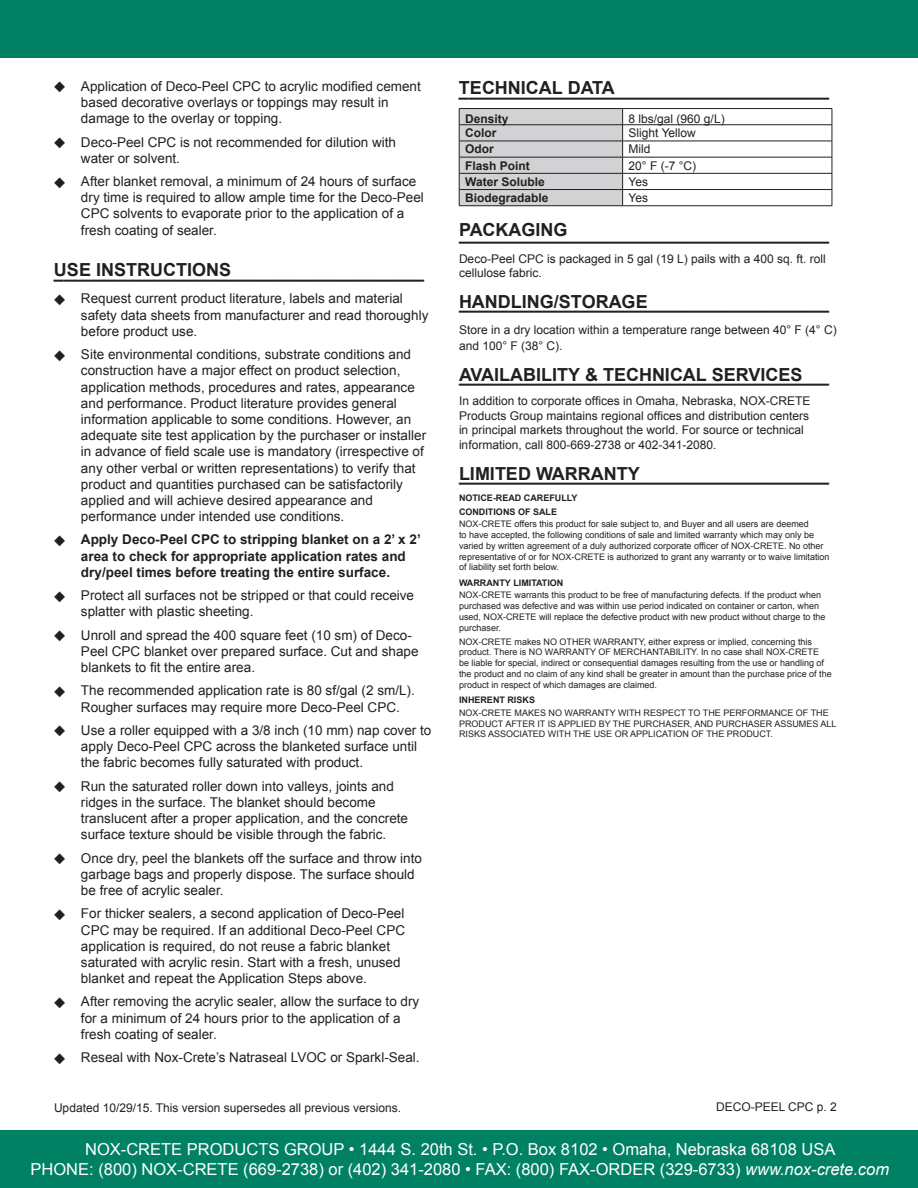
<style>
.page{position:relative;width:918px;height:1188px;background:#fff}
.page>*{position:absolute;margin:0;border:0;box-sizing:border-box;transform-origin:0 0}
.t1{font:700 18px "Arial";color:#231f20}
.t2{font:16.5px/19.8px "Arial";color:#fff;text-align:center}
.t3{font:13.5px/16.2px "Arial";color:#231f20}
.t4{font:700 13.5px/16.2px "Arial";color:#231f20}
.t5{font:12px/14.7px "Arial";color:#231f20}
.t6{font:700 12px "Arial";color:#231f20}
.t7{font:9px/10.8px "Arial";color:#231f20}
.t8{font:700 9px/14.2px "Arial";color:#231f20}
.s1{font-style:italic}
</style>
<div class="page">
<hr style="left:459px;top:108px;width:164px;height:1px;background:#231f20">
<hr style="left:623px;top:108px;width:209px;height:1px;background:#231f20">
<hr style="left:623px;top:124px;width:209px;height:1px;background:#231f20">
<hr style="left:623px;top:141px;width:209px;height:1px;background:#231f20">
<hr style="left:623px;top:157px;width:209px;height:1px;background:#231f20">
<hr style="left:623px;top:173px;width:209px;height:1px;background:#231f20">
<hr style="left:623px;top:189px;width:209px;height:1px;background:#231f20">
<svg style="left:459px;top:109px;width:164px;height:96px;background:#c6c6c8"></svg>
<svg style="left:832px;top:109px;width:1px;height:97px"></svg>
<hr style="left:459px;top:205px;width:164px;height:1px;background:#231f20">
<hr style="left:623px;top:205px;width:209px;height:1px;background:#231f20">
<div style="left:0;top:1131px;width:918px;height:57px;background:#008163"></div>
<div style="left:0;top:0;width:918px;height:57px;background:#008163"></div>
<p class="t3" style="left:81px;top:78px;width:341px;text-indent:-27px">◆ Application of Deco-Peel CPC to acrylic modiied cement based decorative overlays or toppings may result in damage to the overlay or topping.</p>
<p class="t3" style="left:81px;top:134px;width:317px;text-indent:-27px">◆ Deco-Peel CPC is not recommended for dilution with water or solvent.</p>
<p class="t3" style="left:81px;top:173px;width:344px;text-indent:-27px">◆ After blanket removal, a minimum of 24 hours of surface dry time is required to allow ample time for the Deco-Peel CPC solvents to evaporate prior to the application of a fresh coating of sealer.</p>
<h1 class="t1" style="left:54px;top:263px;width:179px">USE INSTRUCTIONS</h1>
<h1 class="t1" style="left:54px;top:265px;width:372px">_____________________________________</h1>
<p class="t3" style="left:81px;top:291px;width:349px;text-indent:-27px">◆ Request current product literature, labels and material safety data sheets from manufacturer and read thoroughly before product use.</p>
<p class="t3" style="left:81px;top:346px;width:347px;text-indent:-27px">◆ Site environmental conditions, substrate conditions and construction have a major effect on product selection, application methods, procedures and rates, appearance and performance. Product literature provides general information applicable to some conditions. However, an adequate site test application by the purchaser or installer in advance of ield scale use is mandatory (irrespective of any other verbal or written representations) to verify that product and quantities purchased can be satisfactorily applied and will achieve desired appearance and performance under intended use conditions.</p>
<p class="t4" style="left:81px;top:533px;width:341px;text-indent:-27px">◆ Apply Deco-Peel CPC to stripping blanket on a 2’ x 2’ area to check for appropriate application rates and dry/peel times before treating the entire surface.</p>
<p class="t3" style="left:81px;top:587px;width:335px;text-indent:-27px">◆ Protect all surfaces not be stripped or that could receive splatter with plastic sheeting.</p>
<p class="t3" style="left:81px;top:627px;width:339px;text-indent:-27px">◆ Unroll and spread the 400 square feet (10 sm) of Deco-<br>Peel CPC blanket over prepared surface. Cut and shape blankets to it the entire area.</p>
<p class="t3" style="left:81px;top:683px;width:335px;text-indent:-27px">◆ The recommended application rate is 80 sf/gal (2 sm/L).<br>Rougher surfaces may require more Deco-Peel CPC.</p>
<p class="t3" style="left:81px;top:722px;width:352px;text-indent:-27px">◆ Use a roller equipped with a 3/8 inch (10 mm) nap cover to apply Deco-Peel CPC across the blanketed surface until the fabric becomes fully saturated with product.</p>
<p class="t3" style="left:81px;top:778px;width:329px;text-indent:-27px">◆ Run the saturated roller down into valleys, joints and ridges in the surface. The blanket should become translucent after a proper application, and the concrete surface texture should be visible through the fabric.</p>
<p class="t3" style="left:81px;top:850px;width:342px;text-indent:-27px">◆ Once dry, peel the blankets off the surface and throw into garbage bags and properly dispose. The surface should be free of acrylic sealer.</p>
<p class="t3" style="left:81px;top:906px;width:326px;text-indent:-27px">◆ For thicker sealers, a second application of Deco-Peel CPC may be required. If an additional Deco-Peel CPC application is required, do not reuse a fabric blanket saturated with acrylic resin. Start with a fresh, unused blanket and repeat the Application Steps above.</p>
<p class="t3" style="left:81px;top:994px;width:340px;text-indent:-27px">◆ After removing the acrylic sealer, allow the surface to dry for a minimum of 24 hours prior to the application of a fresh coating of sealer.</p>
<p class="t3" style="left:54px;top:1049px;width:367px">◆ Reseal with Nox-Crete’s Natraseal LVOC or Sparkl-Seal.</p>
<p class="t5" style="left:54px;top:1100px;width:349px">Updated 10/29/15. This version supersedes all previous versions.</p>
<h1 class="t1" style="left:459px;top:81px;width:157px">TECHNICAL DATA</h1>
<h1 class="t1" style="left:459px;top:83px;width:372px">_____________________________________</h1>
<p class="t6" style="left:465px;top:114px;width:45px">Density</p>
<p class="t5" style="left:629px;top:111px;width:98px">8 lbs/gal (960 g/L)</p>
<p class="t6" style="left:465px;top:128px;width:33px">Color</p>
<p class="t5" style="left:629px;top:126px;width:69px">Slight Yellow</p>
<p class="t6" style="left:465px;top:145px;width:30px">Odor</p>
<p class="t5" style="left:629px;top:142px;width:23px">Mild</p>
<p class="t6" style="left:465px;top:161px;width:66px">Flash Point</p>
<p class="t5" style="left:629px;top:158px;width:69px">20° F (-7 °C)</p>
<p class="t6" style="left:465px;top:177px;width:81px">Water Soluble</p>
<p class="t5" style="left:629px;top:174px;width:21px">Yes</p>
<p class="t6" style="left:465px;top:193px;width:85px">Biodegradable</p>
<p class="t5" style="left:629px;top:191px;width:21px">Yes</p>
<h1 class="t1" style="left:459px;top:222px;width:110px">PACKAGING</h1>
<h1 class="t1" style="left:459px;top:227px;width:372px">_____________________________________</h1>
<p class="t5" style="left:459px;top:252px;width:368px">Deco-Peel CPC is packaged in 5 gal (19 L) pails with a 400 sq. ft. roll cellulose fabric.</p>
<h1 class="t1" style="left:459px;top:295px;width:190px">HANDLING/STORAGE</h1>
<h1 class="t1" style="left:459px;top:296px;width:372px">_____________________________________</h1>
<p class="t5" style="left:459px;top:322px;width:379px;line-height:16.2px">Store in a dry location within a temperature range between 40° F (4° C) and 100° F (38° C).</p>
<h1 class="t1" style="left:459px;top:368px;width:345px">AVAILABILITY &amp; TECHNICAL SERVICES</h1>
<h1 class="t1" style="left:459px;top:369px;width:372px">_____________________________________</h1>
<p class="t5" style="left:459px;top:394px;width:353px">In addition to corporate ofices in Omaha, Nebraska, NOX-CRETE Products Group maintains regional ofices and distribution centers in principal markets throughout the world. For source or technical information, call 800-669-2738 or 402-341-2080.</p>
<h1 class="t1" style="left:459px;top:467px;width:182px">LIMITED WARRANTY</h1>
<h1 class="t1" style="left:459px;top:468px;width:372px">_____________________________________</h1>
<p class="t8" style="left:459px;top:491px;width:120px">NOTICE-READ CAREFULLY<br>CONDITIONS OF SALE</p>
<p class="t7" style="left:459px;top:519px;width:372px">NOX-CRETE offers this product for sale subject to, and Buyer and all users are deemed<br>to have accepted, the following conditions of sale and limited warranty which may only be varied by written agreement of a duly authorized corporate oficer of NOX-CRETE. No other representative of or for NOX-CRETE is authorized to grant any warranty or to waive limitation of liability set forth below.</p>
<p class="t8" style="left:459px;top:577px;width:106px">WARRANTY LIMITATION</p>
<p class="t7" style="left:459px;top:590px;width:368px">NOX-CRETE warrants this product to be free of manufacturing defects. If the product when purchased was defective and was within use period indicated on container or carton, when used, NOX-CRETE will replace the defective product with new product without charge to the purchaser.</p>
<p class="t7" style="left:459px;top:636px;width:374px">NOX-CRETE makes NO OTHER WARRANTY, either express or implied, concerning this product. There is NO WARRANTY OF MERCHANTABILITY. In no case shall NOX-CRETE<br>be liable for special, indirect or consequential damages resulting from the use or handling of the product and no claim of any kind shall be greater in amount than the purchase price of the product in respect of which damages are claimed.</p>
<p class="t8" style="left:459px;top:694px;width:78px">INHERENT RISKS</p>
<p class="t7" style="left:459px;top:707px;width:379px">NOX-CRETE MAKES NO WARRANTY WITH RESPECT TO THE PERFORMANCE OF THE<br>PRODUCT AFTER IT IS APPLIED BY THE PURCHASER, AND PURCHASER ASSUMES ALL<br>RISKS ASSOCIATED WITH THE USE OR APPLICATION OF THE PRODUCT.</p>
<p class="t5" style="left:716px;top:1100px;width:122px">DECO-PEEL CPC p. 2</p>
<p class="t2" style="left:31px;top:1140px;width:860px">NOX-CRETE PRODUCTS GROUP • 1444 S. 20th St. • P.O. Box 8102 • Omaha, Nebraska 68108 USA<br>PHONE: (800) NOX-CRETE (669-2738) or (402) 341-2080 • FAX: (800) FAX-ORDER (329-6733) <span class="s1">www.nox-crete.com</span></p>
</div>
